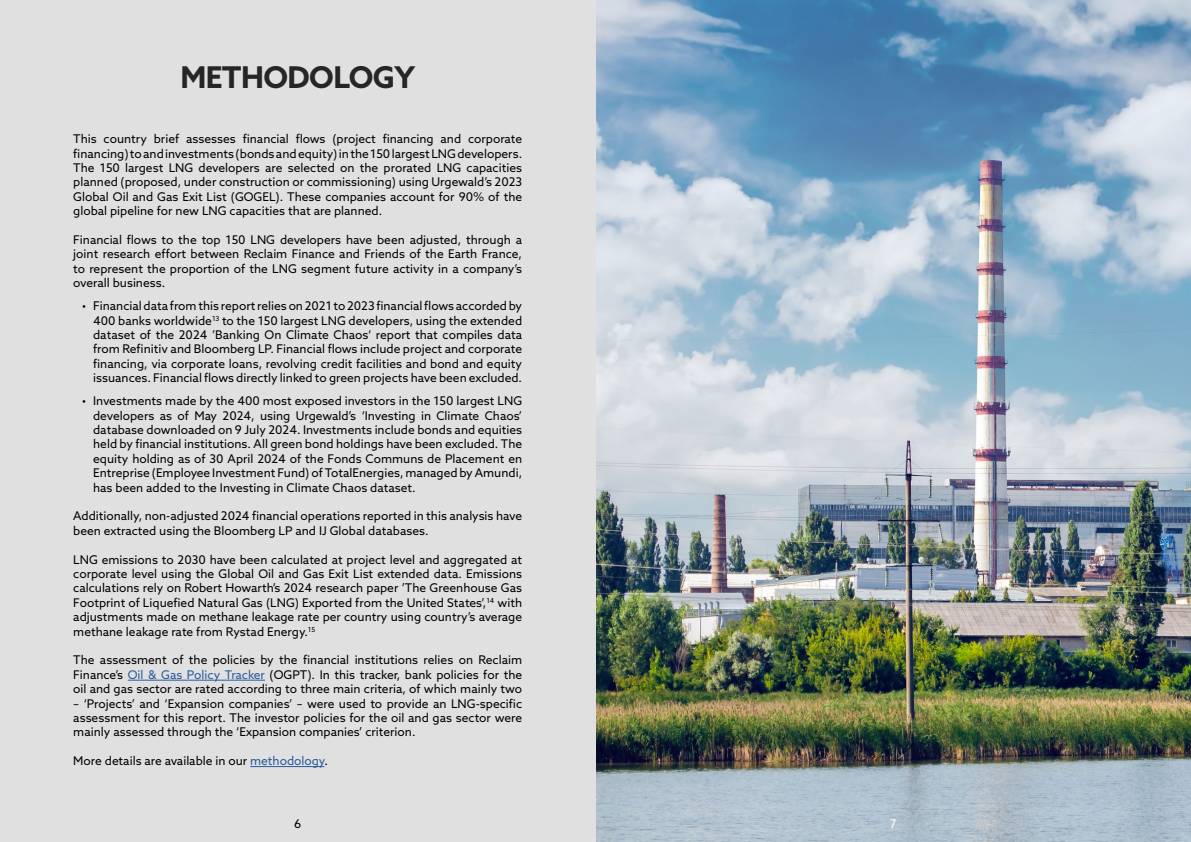
<style>
.page{position:relative;width:1191px;height:842px;background:#fff}
.page>*{position:absolute;margin:0;border:0;box-sizing:border-box;transform-origin:0 0}
.t1{font:700 30px "Azo Sans";letter-spacing:-.02em;color:#252625}
.t2{font:12px/14.4px "Azo Sans";color:#000;text-align:justify}
.t3{font:12px "Azo Sans";color:#fff}
.s1{color:#275b9b}
</style>
<div class="page">
<img style="left:595px;top:0;width:596px;height:842px">
<div style="left:0;top:0;width:595px;height:842px;background:#e0e0e0"></div>
<hr style="left:128px;top:680px;width:137px;height:1px;background:#275b9b">
<hr style="left:250px;top:766px;width:74px;height:1px;background:#275b9b">
<h1 class="t1" style="left:180px;top:58px;width:236px">METHODOLOGY</h1>
<p class="t2" style="left:73px;top:132px;width:450px">This country brief assesses financial flows (project financing and corporate financing) to and investments (bonds and equity) in the 150 largest LNG developers.<br>The 150 largest LNG developers are selected on the prorated LNG capacities planned (proposed, under construction or commissioning) using Urgewald’s 2023<br>Global Oil and Gas Exit List (GOGEL). These companies account for 90% of the global pipeline for new LNG capacities that are planned.</p>
<p class="t2" style="left:73px;top:232px;width:450px">Financial flows to the top 150 LNG developers have been adjusted, through a joint research effort between Reclaim Finance and Friends of the Earth France, to represent the proportion of the LNG segment future activity in a company’s overall business.</p>
<p class="t2" style="left:93px;top:299px;width:430px;text-indent:-11px">• Financial data from this report relies on 2021 to 2023 financial flows accorded by 400 banks worldwide<sup>13</sup> to the 150 largest LNG developers, using the extended dataset of the 2024 ’Banking On Climate Chaos‘ report that compiles data from Refinitiv and Bloomberg LP. Financial flows include project and corporate financing, via corporate loans, revolving credit facilities and bond and equity issuances. Financial flows directly linked to green projects have been excluded.</p>
<p class="t2" style="left:93px;top:393px;width:430px;text-indent:-11px">• Investments made by the 400 most exposed investors in the 150 largest LNG developers as of May 2024, using Urgewald’s ‘Investing in Climate Chaos’ database downloaded on 9 July 2024. Investments include bonds and equities held by financial institutions. All green bond holdings have been excluded. The equity holding as of 30 April 2024 of the Fonds Communs de Placement en Entreprise (Employee Investment Fund) of TotalEnergies, managed by Amundi, has been added to the Investing in Climate Chaos dataset.</p>
<p class="t2" style="left:73px;top:509px;width:450px">Additionally, non-adjusted 2024 financial operations reported in this analysis have been extracted using the Bloomberg LP and IJ Global databases.</p>
<p class="t2" style="left:73px;top:552px;width:450px">LNG emissions to 2030 have been calculated at project level and aggregated at corporate level using the Global Oil and Gas Exit List extended data. Emissions calculations rely on Robert Howarth’s 2024 research paper ’The Greenhouse Gas Footprint of Liquefied Natural Gas (LNG) Exported from the United States’,<sup>14</sup> with adjustments made on methane leakage rate per country using country’s average methane leakage rate from Rystad Energy.<sup>15</sup></p>
<p class="t2" style="left:73px;top:653px;width:450px">The assessment of the policies by the financial institutions relies on Reclaim Finance’s <span class="s1">Oil &amp; Gas Policy Tracker</span> (OGPT). In this tracker, bank policies for the oil and gas sector are rated according to three main criteria, of which mainly two</p>
<p class="t2" style="left:73px;top:696px;width:450px">– ‘Projects’ and ‘Expansion companies’ – were used to provide an LNG-specific assessment for this report. The investor policies for the oil and gas sector were mainly assessed through the ‘Expansion companies’ criterion.</p>
<p class="t2" style="left:73px;top:753px;width:256px">More details are available in our <span class="s1">methodology</span>.</p>
<p class="t2" style="left:294px;top:817px;width:9px">6</p>
<p class="t3" style="left:890px;top:816px;width:8px">7</p>
</div>
